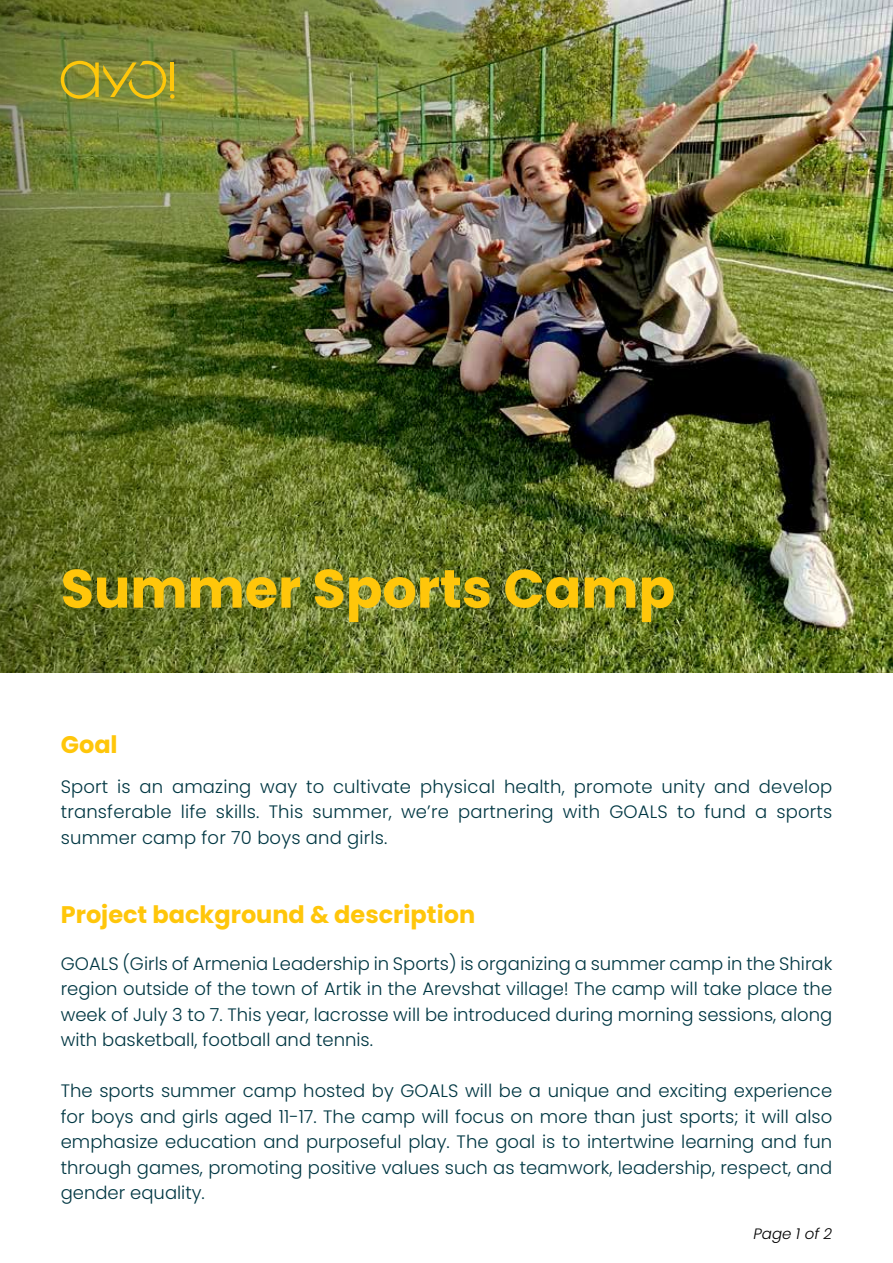
<style>
.page{position:relative;width:893px;height:1263px;background:#fff}
.page>*{position:absolute;margin:0;border:0;box-sizing:border-box;transform-origin:0 0}
.t1{font:700 54px "Poppins";color:#ffc60a}
.t2{font:700 24px "Poppins";color:#ffc60a}
.t3{font:300 18px/25.5px "Poppins";color:#003743;text-align:justify}
.t4{font:italic 300 15px "Poppins";color:#000}
</style>
<div class="page">
<img style="left:600px;top:0;width:293px;height:673px">
<img style="left:0;top:0;width:600px;height:673px">
<svg style="left:61px;top:61px;width:114px;height:38px;background:#a09b2e"></svg>
<h1 class="t1" style="left:61px;top:557px;width:616px">Summer Sports Camp</h1>
<h2 class="t2" style="left:61px;top:731px;width:58px">Goal</h2>
<p class="t3" style="left:61px;top:774px;width:773px">Sport is an amazing way to cultivate physical health, promote unity and develop transferable life skills. This summer, we’re partnering with GOALS to fund a sports summer camp for 70 boys and girls.</p>
<h2 class="t2" style="left:61px;top:900px;width:416px">Project background &amp; description</h2>
<p class="t3" style="left:61px;top:951px;width:773px">GOALS (Girls of Armenia Leadership in Sports) is organizing a summer camp in the Shirak region outside of the town of Artik in the Arevshat village! The camp will take place the week of July 3 to 7. This year, lacrosse will be introduced during morning sessions, along with basketball, football and tennis.</p>
<p class="t3" style="left:61px;top:1078px;width:773px">The sports summer camp hosted by GOALS will be a unique and exciting experience for boys and girls aged 11-17. The camp will focus on more than just sports; it will also emphasize education and purposeful play. The goal is to intertwine learning and fun through games, promoting positive values such as teamwork, leadership, respect, and gender equality.</p>
<p class="t4" style="left:753px;top:1225px;width:80px">Page 1 of 2</p>
</div>
